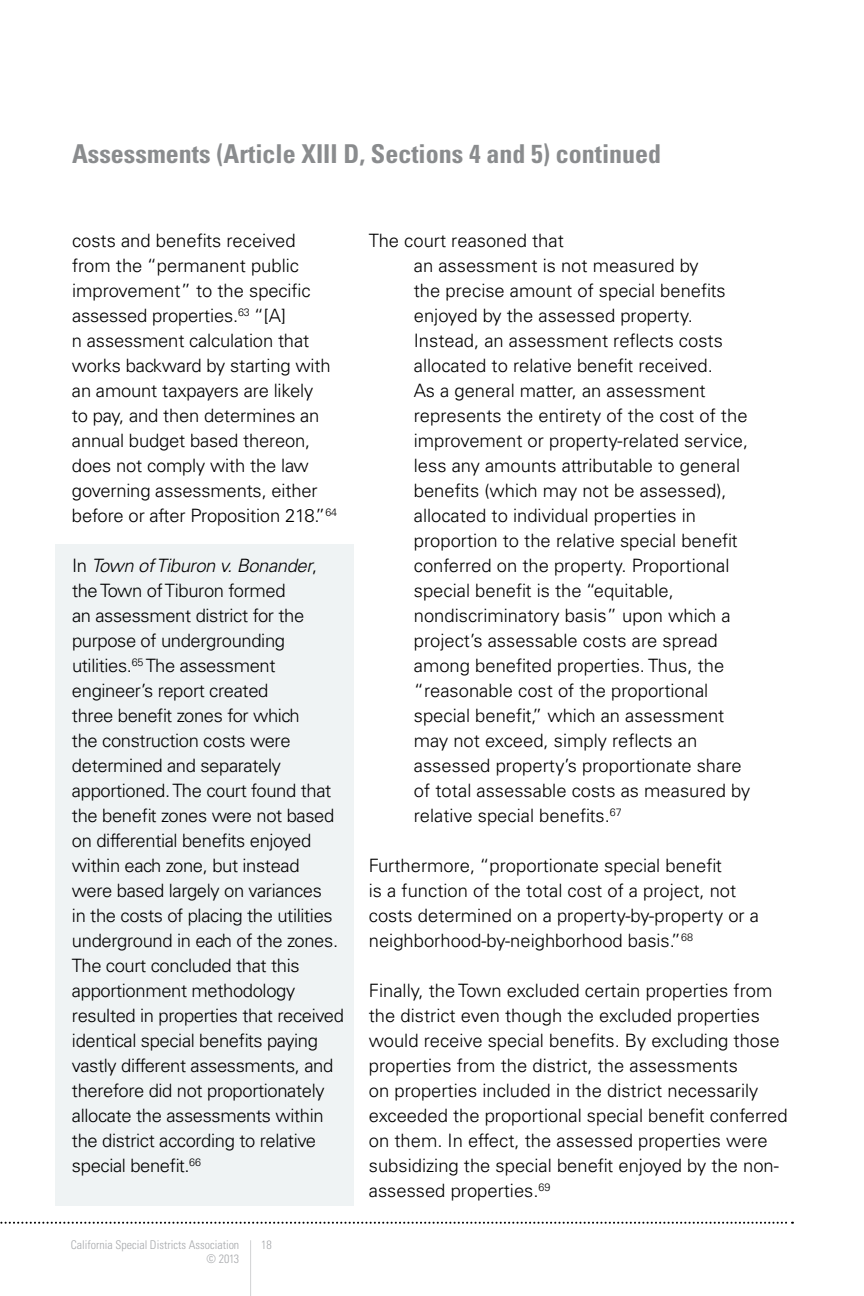
<style>
.page{position:relative;width:864px;height:1296px;background:#fff}
.page>*{position:absolute;margin:0;border:0;box-sizing:border-box;transform-origin:0 0}
.t1{font:700 condensed 26px "Univers LT Std";color:#8a8c8e}
.t2{font:300 18.4px/25px "Univers LT Std";color:#000}
.t3{font:300 18.4px/25px "Univers LT Std";letter-spacing:-.02em;color:#000}
.t4{font:300 condensed 12px "Univers LT Std";color:#a7a9ac}
.s1{font-style:italic}
</style>
<div class="page">
<hr style="left:250px;top:1240px;width:1px;height:56px;background:#d1d3d4">
<svg style="left:0;top:1222px;width:793px;height:2px"></svg>
<div style="left:55px;top:544px;width:299px;height:662px;background:#eff3f4"></div>
<h1 class="t1" style="left:72px;top:138px;width:591px">Assessments (Article XIII D, Sections 4 and 5) continued</h1>
<p class="t2" style="left:72px;top:228px;width:267px">costs and benefits received from the “permanent public improvement” to the specific assessed properties.<sup>63</sup> “[A]<br>n assessment calculation that works backward by starting with an amount taxpayers are likely<br>to pay, and then determines an annual budget based thereon, does not comply with the law governing assessments, either before or after Proposition 218.”<sup>64</sup></p>
<p class="t3" style="left:72px;top:553px;width:274px">In <span class="s1">Town of Tiburon v. Bonander</span>, the Town of Tiburon formed<br>an assessment district for the purpose of undergrounding utilities.<sup>65</sup> The assessment engineer’s report created<br>three benefit zones for which<br>the construction costs were determined and separately apportioned. The court found that the benefit zones were not based on differential benefits enjoyed within each zone, but instead were based largely on variances<br>in the costs of placing the utilities underground in each of the zones.<br>The court concluded that this apportionment methodology resulted in properties that received identical special benefits paying vastly different assessments, and therefore did not proportionately allocate the assessments within the district according to relative special benefit.<sup>66</sup></p>
<p class="t4" style="left:71px;top:1238px;width:170px">California Special Districts Association</p>
<p class="t4" style="left:261px;top:1238px;width:12px">18</p>
<p class="t4" style="left:206px;top:1251px;width:34px">© 2013</p>
<p class="t2" style="left:414px;top:228px;width:338px;text-indent:-45px">The court reasoned that<br>an assessment is not measured by<br>the precise amount of special benefits enjoyed by the assessed property.<br>Instead, an assessment reflects costs allocated to relative benefit received.<br>As a general matter, an assessment represents the entirety of the cost of the improvement or property-related service, less any amounts attributable to general benefits (which may not be assessed), allocated to individual properties in proportion to the relative special benefit conferred on the property. Proportional special benefit is the “equitable, nondiscriminatory basis” upon which a project’s assessable costs are spread among benefited properties. Thus, the “reasonable cost of the proportional special benefit,” which an assessment may not exceed, simply reflects an assessed property’s proportionate share of total assessable costs as measured by relative special benefits.<sup>67</sup></p>
<p class="t2" style="left:369px;top:853px;width:392px">Furthermore, “proportionate special benefit<br>is a function of the total cost of a project, not costs determined on a property-by-property or a neighborhood-by-neighborhood basis.”<sup>68</sup></p>
<p class="t2" style="left:369px;top:978px;width:420px">Finally, the Town excluded certain properties from the district even though the excluded properties would receive special benefits. By excluding those properties from the district, the assessments<br>on properties included in the district necessarily exceeded the proportional special benefit conferred on them. In effect, the assessed properties were subsidizing the special benefit enjoyed by the non&shy;assessed properties.<sup>69</sup></p>
</div>
